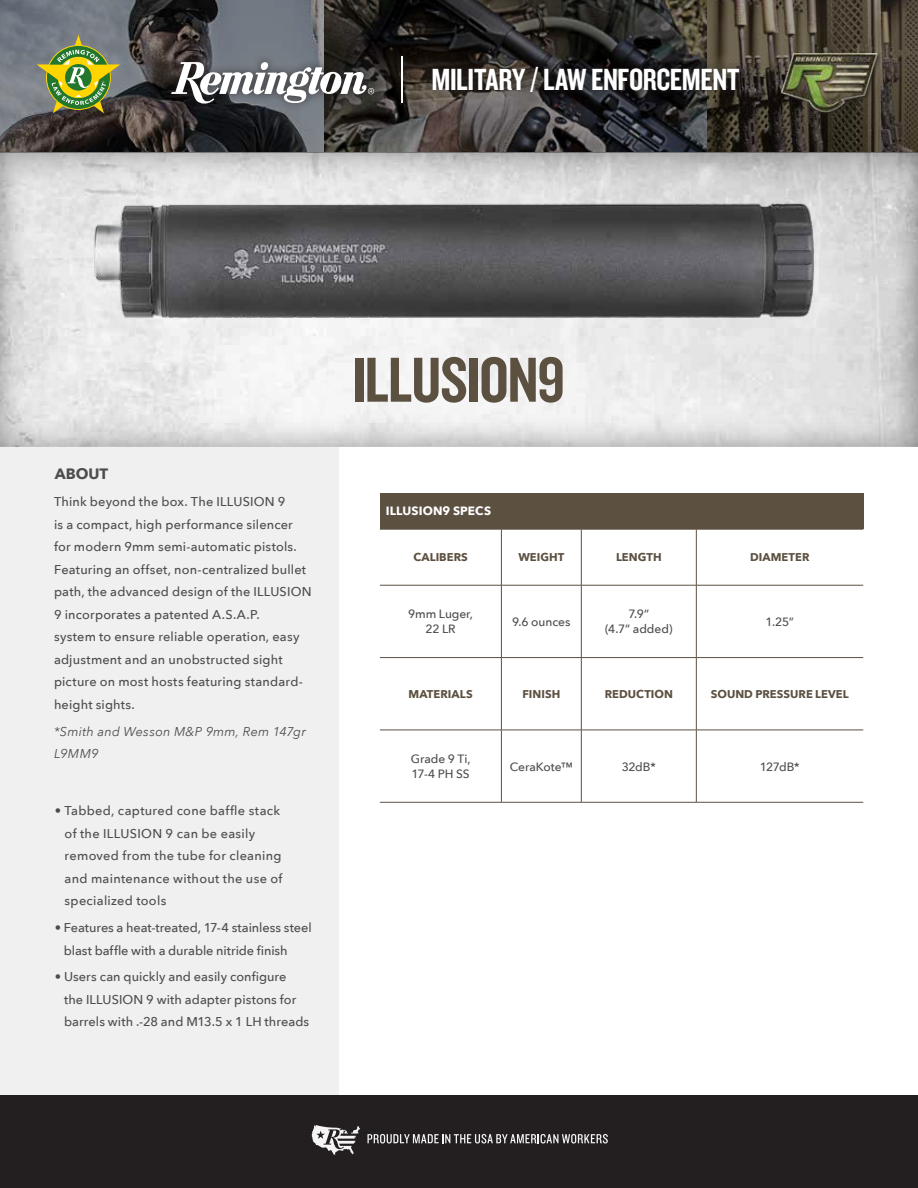
<style>
.page{position:relative;width:918px;height:1188px;background:#fff}
.page>*{position:absolute;margin:0;border:0;box-sizing:border-box;transform-origin:0 0}
.t1{font:66px "Knockout HTF49 Liteweight";letter-spacing:-.02em;color:#5c5041}
.t2{font:31.8px "Knockout HTF49 Liteweight";letter-spacing:-.01em;color:#fff}
.t3{font:700 15px "Avenir Next";color:#4d4d4f}
.t4{font:500 12.75px/22.5px "Avenir Next";letter-spacing:.015em;color:#4d4d4f}
.t5{font:500 12.75px/22.5px "Avenir Next";letter-spacing:-.005em;color:#4d4d4f}
.t6{font:italic 12.75px/22.5px "Avenir Next";letter-spacing:.02em;color:#4d4d4f}
.t7{font:500 12px/15px "Avenir Next";letter-spacing:-.005em;color:#4d4d4f;text-align:center}
.t8{font:700 12px "Avenir Next";letter-spacing:.01em;color:#fff}
.t9{font:700 11.25px "Avenir Next";letter-spacing:.005em;color:#5c5041}
</style>
<div class="page">
<div style="left:0;top:447px;width:339px;height:648px;background:#f0f0f0"></div>
<svg style="left:0;top:0;width:918px;height:152px"></svg>
<div style="left:0;top:152px;width:918px;height:296px;background:#231f20;opacity:.6"></div>
<div style="left:0;top:1095px;width:918px;height:93px;background:#231f20"></div>
<svg style="left:312px;top:1125px;width:48px;height:30px"></svg>
<svg style="left:367px;top:1134px;width:241px;height:10px"></svg>
<div style="left:163px;top:53px;width:219px;height:59px;background:#231f20;opacity:.75"></div>
<svg style="left:171px;top:62px;width:203px;height:44px"></svg>
<div style="left:424px;top:59px;width:324px;height:42px;background:#231f20;opacity:.75"></div>
<div style="left:392px;top:48px;width:19px;height:63px;background:#231f20;opacity:.75"></div>
<hr style="left:401px;top:56px;width:2px;height:47px;background:#fff">
<div style="left:780px;top:52px;width:102px;height:64px;background:#231f20;opacity:.75"></div>
<img style="left:782px;top:54px;width:97px;height:58px">
<div style="left:380px;top:494px;width:483px;height:35px;background:#5c5041"></div>
<hr style="left:380px;top:529px;width:121px;height:1px;background:#5c5041">
<hr style="left:501px;top:529px;width:80px;height:1px;background:#5c5041">
<hr style="left:501px;top:529px;width:1px;height:56px;background:#5c5041">
<hr style="left:581px;top:529px;width:115px;height:1px;background:#5c5041">
<hr style="left:581px;top:529px;width:1px;height:56px;background:#5c5041">
<hr style="left:696px;top:529px;width:167px;height:1px;background:#5c5041">
<hr style="left:696px;top:529px;width:1px;height:56px;background:#5c5041">
<hr style="left:380px;top:585px;width:121px;height:1px;background:#5c5041">
<hr style="left:501px;top:585px;width:80px;height:1px;background:#5c5041">
<hr style="left:501px;top:585px;width:1px;height:72px;background:#5c5041">
<hr style="left:581px;top:585px;width:115px;height:1px;background:#5c5041">
<hr style="left:581px;top:585px;width:1px;height:72px;background:#5c5041">
<hr style="left:696px;top:585px;width:167px;height:1px;background:#5c5041">
<hr style="left:696px;top:585px;width:1px;height:72px;background:#5c5041">
<hr style="left:380px;top:657px;width:121px;height:1px;background:#5c5041">
<hr style="left:501px;top:657px;width:80px;height:1px;background:#5c5041">
<hr style="left:501px;top:658px;width:1px;height:72px;background:#5c5041">
<hr style="left:581px;top:657px;width:115px;height:1px;background:#5c5041">
<hr style="left:581px;top:658px;width:1px;height:72px;background:#5c5041">
<hr style="left:696px;top:657px;width:167px;height:1px;background:#5c5041">
<hr style="left:696px;top:658px;width:1px;height:72px;background:#5c5041">
<hr style="left:380px;top:730px;width:121px;height:1px;background:#5c5041">
<hr style="left:501px;top:730px;width:80px;height:1px;background:#5c5041">
<hr style="left:501px;top:730px;width:1px;height:72px;background:#5c5041">
<hr style="left:581px;top:730px;width:115px;height:1px;background:#5c5041">
<hr style="left:581px;top:730px;width:1px;height:72px;background:#5c5041">
<hr style="left:696px;top:730px;width:167px;height:1px;background:#5c5041">
<hr style="left:696px;top:730px;width:1px;height:72px;background:#5c5041">
<hr style="left:380px;top:802px;width:121px;height:1px;background:#5c5041">
<hr style="left:501px;top:802px;width:80px;height:1px;background:#5c5041">
<hr style="left:581px;top:802px;width:115px;height:1px;background:#5c5041">
<hr style="left:696px;top:802px;width:167px;height:1px;background:#5c5041">
<img style="left:72px;top:179px;width:755px;height:155px">
<svg style="left:37px;top:35px;width:83px;height:78px"></svg>
<h2 class="t2" style="left:431px;top:64px;width:310px">MILITARY / LAW ENFORCEMENT</h2>
<p class="t3" style="left:55px;top:461px;width:55px">ABOUT</p>
<p class="t4" style="left:54px;top:490px;width:259px">Think beyond the box. The ILLUSION 9<br>is a compact, high performance silencer for modern 9mm semi-automatic pistols.<br>Featuring an offset, non-centralized bullet path, the advanced design of the ILLUSION 9 incorporates a patented A.S.A.P.<br>system to ensure reliable operation, easy adjustment and an unobstructed sight picture on most hosts featuring standard&shy;height sights.</p>
<p class="t6" style="left:54px;top:719px;width:253px">*Smith and Wesson M&amp;P 9mm, Rem 147gr<br>L9MM9</p>
<p class="t4" style="left:65px;top:799px;width:219px;text-indent:-10px">• Tabbed, captured cone baffle stack of the ILLUSION 9 can be easily removed from the tube for cleaning and maintenance without the use of specialized tools</p>
<p class="t5" style="left:64px;top:916px;width:249px;text-indent:-9px">• Features a heat-treated, 17-4 stainless steel blast baffle with a durable nitride finish</p>
<p class="t4" style="left:64px;top:965px;width:247px;text-indent:-9px">• Users can quickly and easily configure<br>the ILLUSION 9 with adapter pistons for barrels with .-28 and M13.5 x 1 LH threads</p>
<h1 class="t1" style="left:352px;top:346px;width:214px">ILLUSION9</h1>
<p class="t8" style="left:386px;top:501px;width:107px">ILLUSION9 SPECS</p>
<p class="t9" style="left:413px;top:548px;width:56px">CALIBERS</p>
<p class="t9" style="left:518px;top:548px;width:47px">WEIGHT</p>
<p class="t9" style="left:616px;top:548px;width:47px">LENGTH</p>
<p class="t9" style="left:750px;top:548px;width:61px">DIAMETER</p>
<p class="t7" style="left:408px;top:606px;width:66px">9mm Luger,<br>22 LR</p>
<p class="t7" style="left:512px;top:614px;width:60px">9.6 ounces</p>
<p class="t7" style="left:605px;top:606px;width:69px">7.9”<br>(4.7” added)</p>
<p class="t7" style="left:766px;top:614px;width:30px">1.25”</p>
<p class="t9" style="left:409px;top:684px;width:66px">MATERIALS</p>
<p class="t9" style="left:522px;top:684px;width:39px">FINISH</p>
<p class="t9" style="left:605px;top:684px;width:70px">REDUCTION</p>
<p class="t9" style="left:711px;top:684px;width:139px">SOUND PRESSURE LEVEL</p>
<p class="t7" style="left:411px;top:751px;width:61px;text-align:left">Grade 9 Ti,<br>17-4 PH SS</p>
<p class="t7" style="left:510px;top:759px;width:65px">CeraKote™</p>
<p class="t7" style="left:622px;top:759px;width:36px">32dB*</p>
<p class="t7" style="left:760px;top:759px;width:41px">127dB*</p>
</div>
